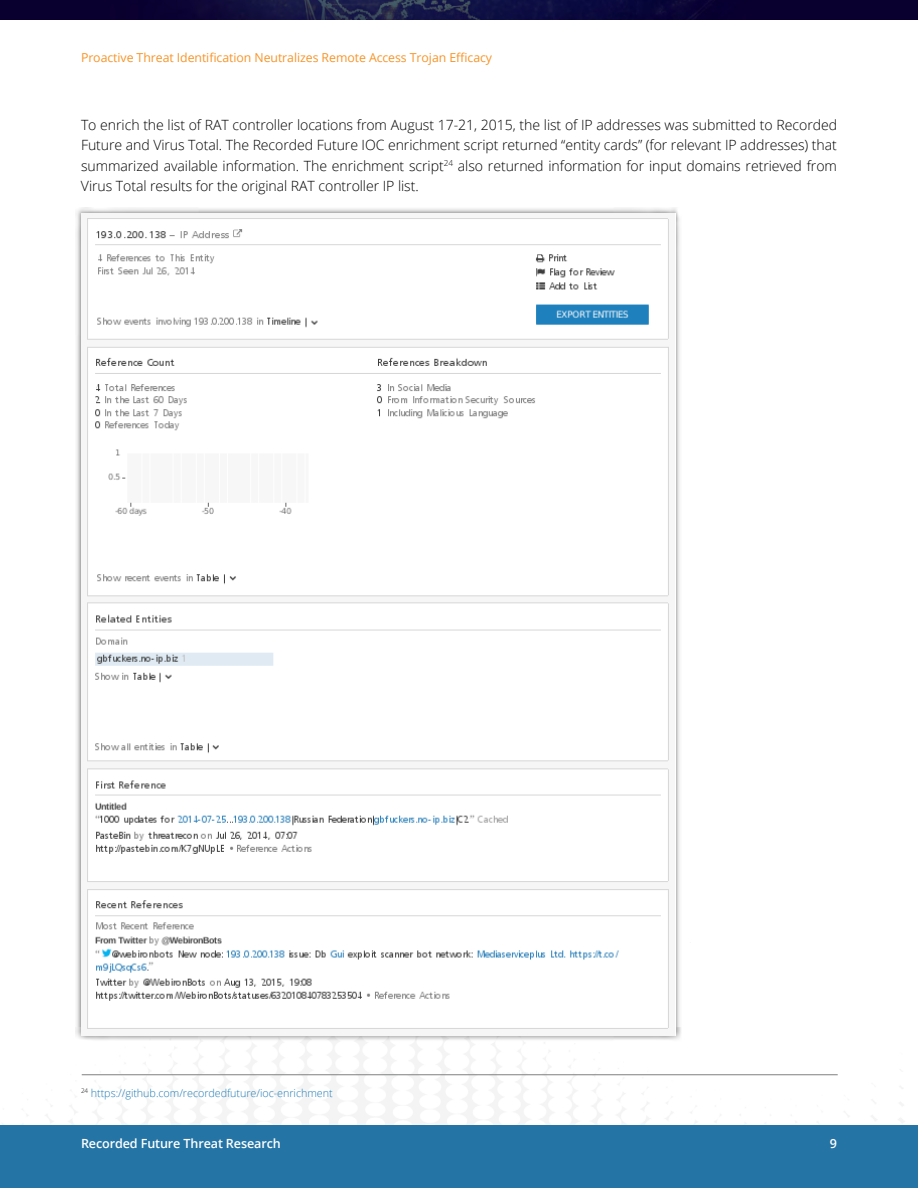
<style>
.page{position:relative;width:918px;height:1188px;background:#fff}
.page>*{position:absolute;margin:0;border:0;box-sizing:border-box;transform-origin:0 0}
.t1{font:300 14.1px/20.2px "Open Sans";letter-spacing:-.005em;color:#000;text-align:justify}
.t2{font:600 12.6px "Open Sans";letter-spacing:-.01em;color:#fff}
.t3{font:12.3px "Open Sans";letter-spacing:-.005em;color:#f79428}
.t4{font:300 10.8px "Open Sans";letter-spacing:-.005em;color:#1f7cb5}
</style>
<div class="page">
<div style="left:0;top:1125px;width:918px;height:63px;background:#2474a5"></div>
<img style="left:0;top:0;width:918px;height:19px">
<hr style="left:82px;top:1075px;width:756px;height:1px;background:#7f8080">
<div style="left:75px;top:207px;width:607px;height:835px;background:#000;opacity:.6"></div>
<img style="left:82px;top:214px;width:593px;height:821px">
<p class="t3" style="left:81px;top:49px;width:413px">Proactive Threat Identification Neutralizes Remote Access Trojan Efficacy</p>
<p class="t1" style="left:81px;top:115px;width:758px">To enrich the list of RAT controller locations from August 17-21, 2015, the list of IP addresses was submitted to Recorded Future and Virus Total. The Recorded Future IOC enrichment script returned “entity cards” (for relevant IP addresses) that summarized available information. The enrichment script<sup>24</sup> also returned information for input domains retrieved from Virus Total results for the original RAT controller IP list.</p>
<p class="t4" style="left:81px;top:1086px;width:253px"><sup>24</sup> https://github.com/recordedfuture/ioc-enrichment</p>
<p class="t2" style="left:81px;top:1135px;width:201px">Recorded Future Threat Research</p>
<p class="t2" style="left:830px;top:1135px;width:9px">9</p>
</div>
